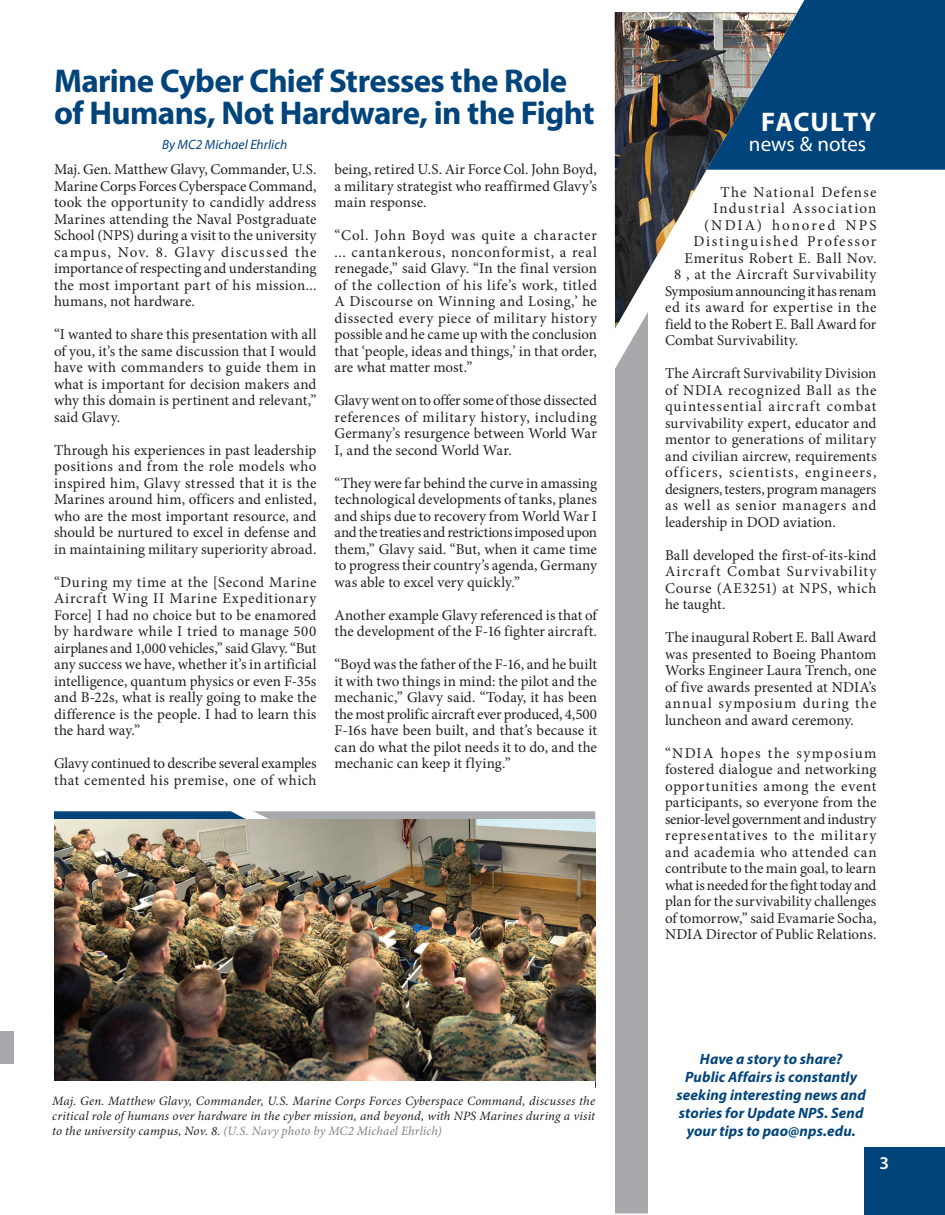
<style>
.page{position:relative;width:945px;height:1215px;background:#fff}
.page>*{position:absolute;margin:0;border:0;box-sizing:border-box;transform-origin:0 0}
.t1{font:700 33px/31.5px "Myriad Pro";letter-spacing:-.02em;color:#00447b}
.t2{font:700 27px "Myriad Pro";letter-spacing:.025em;color:#fff}
.t3{font:21px "Myriad Pro";color:#fff}
.t4{font:600 18px "Myriad Pro";color:#fff}
.t5{font:15px/16.5px "Minion Pro";letter-spacing:.01em;color:#231f20;text-align:justify}
.t6{font:italic 700 15px/18px "Myriad Pro";letter-spacing:.005em;color:#00447b;text-align:center}
.t7{font:15px "Minion Pro";letter-spacing:.04em;color:#231f20}
.t8{font:15px "Minion Pro";letter-spacing:-.025em;color:#231f20}
.t9{font:15px "Minion Pro";letter-spacing:.045em;color:#231f20}
.t10{font:15px "Minion Pro";letter-spacing:.11em;color:#231f20}
.t11{font:15px "Minion Pro";letter-spacing:.09em;color:#231f20}
.t12{font:15px "Minion Pro";letter-spacing:.075em;color:#231f20}
.t13{font:15px "Minion Pro";letter-spacing:.13em;color:#231f20}
.t14{font:italic 13.5px "Myriad Pro";color:#00447b}
.t15{font:italic 12.75px/15px "Minion Pro";letter-spacing:.01em;color:#231f20;text-align:justify}
.s1{color:#808285}
</style>
<div class="page">
<div style="left:0;top:1031px;width:14px;height:33px;background:#a8a9ad"></div>
<div style="left:615px;top:329px;width:33px;height:885px;background:#a8a9ad"></div>
<svg style="left:54px;top:811px;width:194px;height:9px;background:#2b628c"></svg>
<svg style="left:254px;top:811px;width:341px;height:9px;background:#adaeb0"></svg>
<img style="left:54px;top:820px;width:541px;height:261px">
<div style="left:797px;top:0;width:148px;height:170px;background:#00447b"></div>
<img style="left:615px;top:12px;width:183px;height:317px">
<div style="left:864px;top:1148px;width:81px;height:67px;background:#00447b"></div>
<h1 class="t1" style="left:54px;top:64px;width:542px">Marine Cyber Chief Stresses the Role of Humans, Not Hardware, in the Fight</h1>
<p class="t14" style="left:162px;top:136px;width:127px">By MC2 Michael Ehrlich</p>
<p class="t5" style="left:54px;top:161px;width:264px">Maj. Gen. Matthew Glavy, Commander, U.S.<br>Marine Corps Forces Cyberspace Command, took the opportunity to candidly address Marines attending the Naval Postgraduate School (NPS) during a visit to the university campus, Nov. 8. Glavy discussed the importance of respecting and understanding the most important part of his mission... humans, not hardware.</p>
<p class="t5" style="left:54px;top:326px;width:264px">“I wanted to share this presentation with all of you, it’s the same discussion that I would have with commanders to guide them in what is important for decision makers and why this domain is pertinent and relevant,” said Glavy.</p>
<p class="t5" style="left:54px;top:442px;width:264px">Through his experiences in past leadership positions and from the role models who inspired him, Glavy stressed that it is the Marines around him, officers and enlisted, who are the most important resource, and should be nurtured to excel in defense and in maintaining military superiority abroad.</p>
<p class="t5" style="left:54px;top:574px;width:264px">“During my time at the [Second Marine Aircraft Wing II Marine Expeditionary Force] I had no choice but to be enamored by hardware while I tried to manage 500 airplanes and 1,000 vehicles,” said Glavy. “But any success we have, whether it’s in artificial intelligence, quantum physics or even F-35s and B-22s, what is really going to make the difference is the people. I had to learn this the hard way.”</p>
<p class="t5" style="left:54px;top:755px;width:264px">Glavy continued to describe several examples that cemented his premise, one of which</p>
<p class="t5" style="left:334px;top:161px;width:264px">being, retired U.S. Air Force Col. John Boyd, a military strategist who reaffirmed Glavy’s main response.</p>
<p class="t5" style="left:334px;top:227px;width:264px">“Col. John Boyd was quite a character ... cantankerous, nonconformist, a real renegade,” said Glavy. “In the final version of the collection of his life’s work, titled A Discourse on Winning and Losing,’ he dissected every piece of military history possible and he came up with the conclusion that ‘people, ideas and things,’ in that order, are what matter most.”</p>
<p class="t5" style="left:334px;top:392px;width:264px">Glavy went on to offer some of those dissected references of military history, including Germany’s resurgence between World War I, and the second World War.</p>
<p class="t5" style="left:334px;top:475px;width:264px">“They were far behind the curve in amassing technological developments of tanks, planes and ships due to recovery from World War I and the treaties and restrictions imposed upon them,” Glavy said. “But, when it came time to progress their country’s agenda, Germany was able to excel very quickly.”</p>
<p class="t5" style="left:334px;top:607px;width:264px">Another example Glavy referenced is that of the development of the F-16 fighter aircraft.</p>
<p class="t5" style="left:334px;top:656px;width:264px">“Boyd was the father of the F-16, and he built it with two things in mind: the pilot and the mechanic,” Glavy said. “Today, it has been the most prolific aircraft ever produced, 4,500<br>F-16s have been built, and that’s because it can do what the pilot needs it to do, and the mechanic can keep it flying.”</p>
<p class="t15" style="left:52px;top:1094px;width:545px">Maj. Gen. Matthew Glavy, Commander, U.S. Marine Corps Forces Cyberspace Command, discusses the critical role of humans over hardware in the cyber mission, and beyond, with NPS Marines during a visit to the university campus, Nov. 8. <span class="s1">(U.S. Navy photo by MC2 Michael Ehrlich)</span></p>
<h2 class="t2" style="left:761px;top:105px;width:117px">FACULTY</h2>
<h3 class="t3" style="left:749px;top:131px;width:119px">news &amp; notes</h3>
<p class="t12" style="left:721px;top:182px;width:157px">The National Defense</p>
<p class="t11" style="left:713px;top:199px;width:165px">Industrial Association</p>
<p class="t13" style="left:704px;top:215px;width:174px">(NDIA) honored NPS</p>
<p class="t10" style="left:694px;top:232px;width:185px">Distinguished Professor</p>
<p class="t7" style="left:685px;top:248px;width:193px">Emeritus Robert E. Ball Nov.</p>
<p class="t9" style="left:674px;top:265px;width:204px">8 , at the Aircraft Survivability</p>
<p class="t8" style="left:665px;top:281px;width:213px">Symposium announcing it has renam</p>
<p class="t7" style="left:665px;top:298px;width:213px">ed its award for expertise in the</p>
<p class="t5" style="left:665px;top:316px;width:213px">field to the Robert E. Ball Award for</p>
<p class="t5" style="left:665px;top:332px;width:135px">Combat Survivability.</p>
<p class="t5" style="left:665px;top:365px;width:213px">The Aircraft Survivability Division of NDIA recognized Ball as the quintessential aircraft combat survivability expert, educator and mentor to generations of military and civilian aircrew, requirements officers, scientists, engineers, designers, testers, program managers as well as senior managers and leadership in DOD aviation.</p>
<p class="t5" style="left:665px;top:547px;width:213px">Ball developed the first-of-its-kind Aircraft Combat Survivability Course (AE3251) at NPS, which he taught.</p>
<p class="t5" style="left:665px;top:629px;width:213px">The inaugural Robert E. Ball Award was presented to Boeing Phantom Works Engineer Laura Trench, one of five awards presented at NDIA’s annual symposium during the luncheon and award ceremony.</p>
<p class="t5" style="left:665px;top:745px;width:213px">“NDIA hopes the symposium fostered dialogue and networking opportunities among the event participants, so everyone from the senior-level government and industry representatives to the military and academia who attended can contribute to the main goal, to learn what is needed for the fight today and plan for the survivability challenges of tomorrow,” said Evamarie Socha, NDIA Director of Public Relations.</p>
<p class="t6" style="left:677px;top:1050px;width:191px">Have a story to share?<br>Public Affairs is constantly seeking interesting news and stories for Update NPS. Send your tips to pao@nps.edu.</p>
<p class="t4" style="left:879px;top:1151px;width:11px">3</p>
</div>
